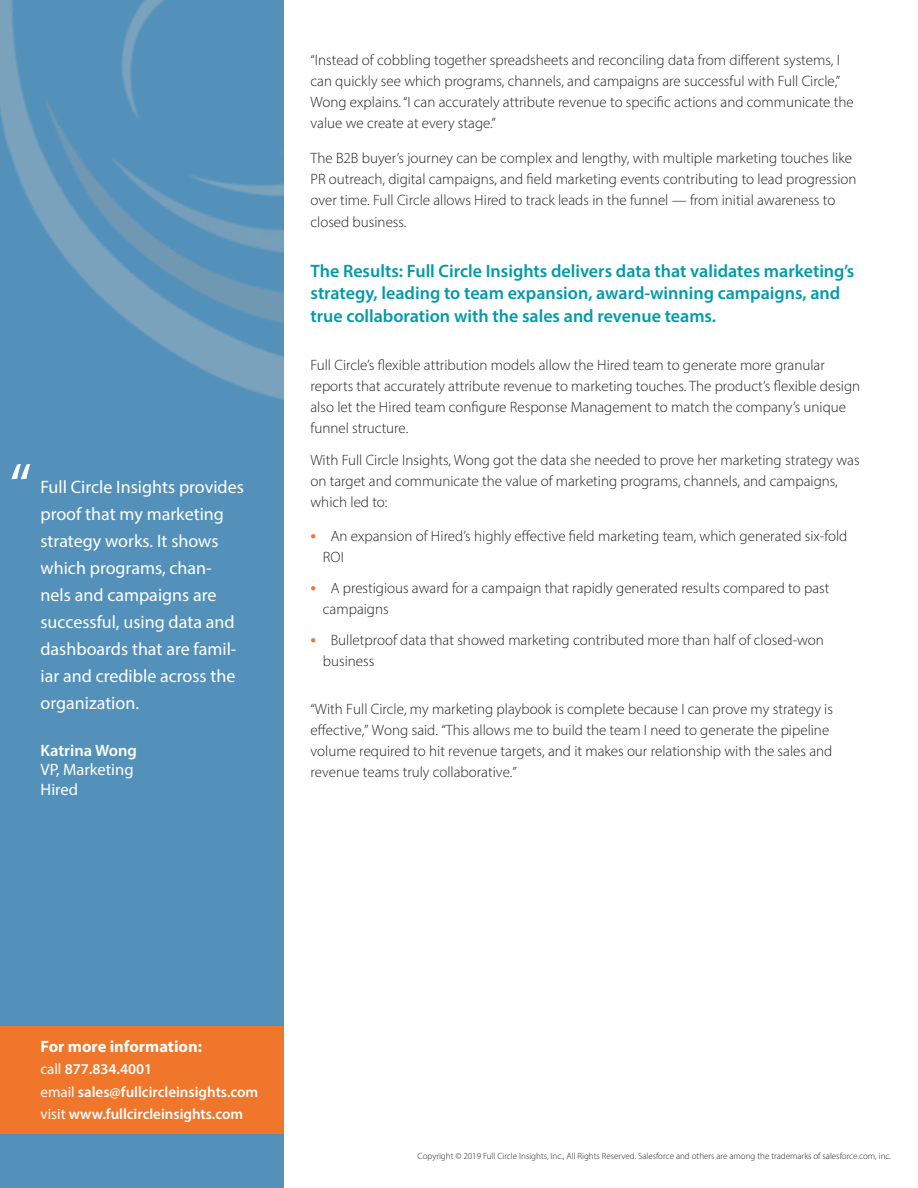
<style>
.page{position:relative;width:918px;height:1188px;background:#fff}
.page>*{position:absolute;margin:0;border:0;box-sizing:border-box;transform-origin:0 0}
.t1{font:63px "Myriad Pro";color:#fff}
.Subhead_1{font:18px/27px "Myriad Pro";color:#fff}
.Subhead_1-2{font:600 18px/22.5px "Myriad Pro";color:#009ba9}
.Subhead_1-3{font:16.5px/19.5px "Myriad Pro";color:#fff}
.Subhead_1-4{font:700 16.5px "Myriad Pro";color:#fff}
.Intro_Text{font:300 15px/21px "Myriad Pro";color:#231f20}
.Subhead_1-5{font:300 15px/21px "Myriad Pro";color:#231f20}
.Subhead_1-6{font:600 15px/22.5px "Myriad Pro";color:#fff}
.subhead{font:300 9px "Myriad Pro";color:#231f20}
.s1{font-weight:600}
.s2{font-weight:600;font-size:18px;color:#f0762b}
.s3{font-weight:600;color:#fff}
.s4{font-weight:400}
</style>
<div class="page">
<div style="left:0;top:0;width:284px;height:1188px;background:#5491ba"></div>
<div style="left:0;top:1026px;width:284px;height:108px;background:#f0762b"></div>
<img style="left:0;top:0;width:284px;height:400px">
<p class="t1" style="left:9px;top:447px;width:24px">“</p>
<p class="Subhead_1" style="left:40px;top:473px;width:205px">Full Circle Insights provides proof that my marketing strategy works. It shows which programs, chan&shy;nels and campaigns are successful, using data and dashboards that are famil&shy;iar and credible across the organization.</p>
<p class="Subhead_1-3" style="left:40px;top:740px;width:98px"><span class="s1">Katrina Wong<br></span>VP, Marketing<br>Hired</p>
<p class="Intro_Text" style="left:310px;top:50px;width:545px">“Instead of cobbling together spreadsheets and reconciling data from different systems, I can quickly see which programs, channels, and campaigns are successful with Full Circle,” Wong explains. “I can accurately attribute revenue to specific actions and communicate the value we create at every stage.”</p>
<p class="Intro_Text" style="left:310px;top:147px;width:548px">The B2B buyer’s journey can be complex and lengthy, with multiple marketing touches like<br>PR outreach, digital campaigns, and field marketing events contributing to lead progression over time. Full Circle allows Hired to track leads in the funnel — from initial awareness to</p>
<p class="Intro_Text" style="left:310px;top:212px;width:98px">closed business.</p>
<p class="Subhead_1-2" style="left:310px;top:259px;width:545px">The Results: Full Circle Insights delivers data that validates marketing’s strategy, leading to team expansion, award-winning campaigns, and true collaboration with the sales and revenue teams.</p>
<p class="Intro_Text" style="left:310px;top:354px;width:551px">Full Circle’s flexible attribution models allow the Hired team to generate more granular reports that accurately attribute revenue to marketing touches. The product’s flexible design also let the Hired team configure Response Management to match the company’s unique funnel structure.</p>
<p class="Intro_Text" style="left:310px;top:449px;width:551px">With Full Circle Insights, Wong got the data she needed to prove her marketing strategy was on target and communicate the value of marketing programs, channels, and campaigns, which led to:</p>
<p class="Subhead_1-5" style="left:323px;top:526px;width:526px;text-indent:-12px"><span class="s2">•</span> <span class="s3">S</span>An expansion of Hired’s highly effective field marketing team, which generated six-fold<br>ROI</p>
<p class="Subhead_1-5" style="left:323px;top:577px;width:508px;text-indent:-12px"><span class="s2">•</span> <span class="s3">S</span>A prestigious award for a campaign that rapidly generated results compared to past campaigns</p>
<p class="Subhead_1-5" style="left:323px;top:629px;width:502px;text-indent:-12px"><span class="s2">•</span> <span class="s3">S</span>Bulletproof data that showed marketing contributed more than half of closed-won business</p>
<p class="Intro_Text" style="left:310px;top:698px;width:524px">“With Full Circle, my marketing playbook is complete because I can prove my strategy is effective,” Wong said. “This allows me to build the team I need to generate the pipeline volume required to hit revenue targets, and it makes our relationship with the sales and revenue teams truly collaborative.”</p>
<p class="Subhead_1-4" style="left:40px;top:1035px;width:163px">For more information:</p>
<p class="Subhead_1-6" style="left:40px;top:1058px;width:219px"><span class="s4">call</span> 877.834.4001<br><span class="s4">email</span> sales@fullcircleinsights.com <span class="s4">visit</span> www.fullcircleinsights.com</p>
<p class="subhead" style="left:418px;top:1151px;width:475px">Copyright © 2019 Full Circle Insights, Inc., All Rights Reserved. Salesforce and others are among the trademarks of salesforce.com, inc.</p>
</div>
